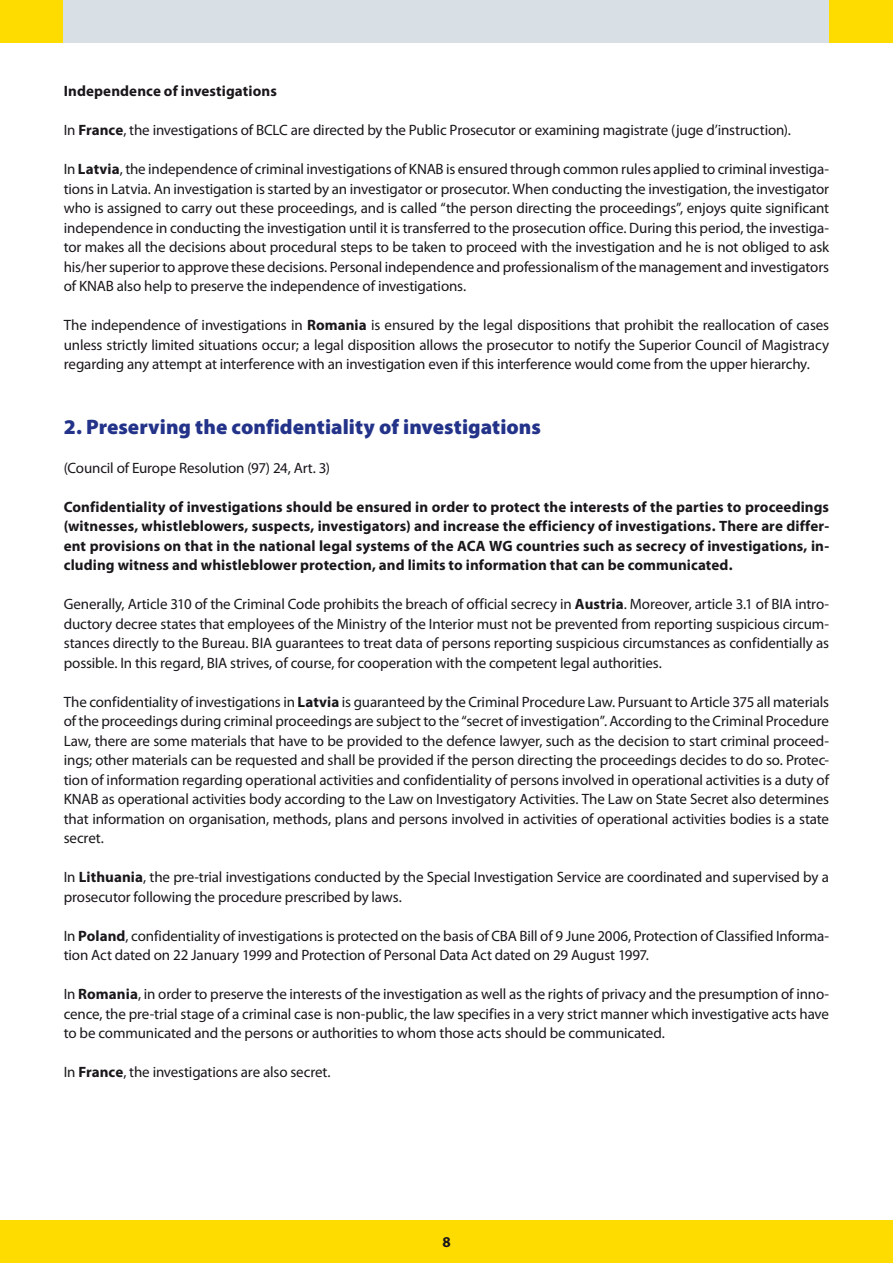
<style>
.page{position:relative;width:893px;height:1263px;background:#fff}
.page>*{position:absolute;margin:0;border:0;box-sizing:border-box;transform-origin:0 0}
.t1{font:900 21px "Myriad Pro";letter-spacing:.005em;color:#233389}
.t2{font:15px/19.5px "Myriad Pro";letter-spacing:-.01em;color:#1a171b;text-align:justify}
.t3{font:700 15px/19.5px "Myriad Pro";letter-spacing:.005em;color:#1a171b;text-align:justify}
.s1{font-weight:700}
</style>
<div class="page">
<div style="left:0;top:0;width:893px;height:43px;background:#ffdc00"></div>
<div style="left:0;top:1220px;width:893px;height:43px;background:#ffdc00"></div>
<div style="left:64px;top:0;width:765px;height:43px;background:#d8dfe5"></div>
<p class="t3" style="left:64px;top:81px;width:215px">Independence of investigations</p>
<p class="t2" style="left:64px;top:120px;width:727px">In <span class="s1">France</span>, the investigations of BCLC are directed by the Public Prosecutor or examining magistrate (juge d’instruction).</p>
<p class="t2" style="left:64px;top:159px;width:767px">In <span class="s1">Latvia</span>, the independence of criminal investigations of KNAB is ensured through common rules applied to criminal investiga&shy;tions in Latvia. An investigation is started by an investigator or prosecutor. When conducting the investigation, the investigator who is assigned to carry out these proceedings, and is called “the person directing the proceedings”, enjoys quite significant independence in conducting the investigation until it is transferred to the prosecution office. During this period, the investiga&shy;tor makes all the decisions about procedural steps to be taken to proceed with the investigation and he is not obliged to ask his/her superior to approve these decisions. Personal independence and professionalism of the management and investigators of KNAB also help to preserve the independence of investigations.</p>
<p class="t2" style="left:64px;top:315px;width:767px">The independence of investigations in <span class="s1">Romania</span> is ensured by the legal dispositions that prohibit the reallocation of cases unless strictly limited situations occur; a legal disposition allows the prosecutor to notify the Superior Council of Magistracy regarding any attempt at interference with an investigation even if this interference would come from the upper hierarchy.</p>
<h1 class="t1" style="left:64px;top:412px;width:479px">2. Preserving the confidentiality of investigations</h1>
<p class="t2" style="left:64px;top:457px;width:268px">(Council of Europe Resolution (97) 24, Art. 3)</p>
<p class="t3" style="left:64px;top:496px;width:767px">Confidentiality of investigations should be ensured in order to protect the interests of the parties to proceedings (witnesses, whistleblowers, suspects, investigators) and increase the efficiency of investigations. There are differ&shy;ent provisions on that in the national legal systems of the ACA WG countries such as secrecy of investigations, in&shy;cluding witness and whistleblower protection, and limits to information that can be communicated.</p>
<p class="t2" style="left:64px;top:594px;width:767px">Generally, Article 310 of the Criminal Code prohibits the breach of official secrecy in <span class="s1">Austria</span>. Moreover, article 3.1 of BIA intro&shy;ductory decree states that employees of the Ministry of the Interior must not be prevented from reporting suspicious circum&shy;stances directly to the Bureau. BIA guarantees to treat data of persons reporting suspicious circumstances as confidentially as possible. In this regard, BIA strives, of course, for cooperation with the competent legal authorities.</p>
<p class="t2" style="left:64px;top:691px;width:767px">The confidentiality of investigations in <span class="s1">Latvia</span> is guaranteed by the Criminal Procedure Law. Pursuant to Article 375 all materials of the proceedings during criminal proceedings are subject to the “secret of investigation”. According to the Criminal Procedure Law, there are some materials that have to be provided to the defence lawyer, such as the decision to start criminal proceed&shy;ings; other materials can be requested and shall be provided if the person directing the proceedings decides to do so. Protec&shy;tion of information regarding operational activities and confidentiality of persons involved in operational activities is a duty of KNAB as operational activities body according to the Law on Investigatory Activities. The Law on State Secret also determines that information on organisation, methods, plans and persons involved in activities of operational activities bodies is a state secret.</p>
<p class="t2" style="left:64px;top:867px;width:767px">In <span class="s1">Lithuania</span>, the pre-trial investigations conducted by the Special Investigation Service are coordinated and supervised by a prosecutor following the procedure prescribed by laws.</p>
<p class="t2" style="left:64px;top:925px;width:767px">In <span class="s1">Poland</span>, confidentiality of investigations is protected on the basis of CBA Bill of 9 June 2006, Protection of Classified Informa&shy;tion Act dated on 22 January 1999 and Protection of Personal Data Act dated on 29 August 1997.</p>
<p class="t2" style="left:64px;top:984px;width:767px">In <span class="s1">Romania</span>, in order to preserve the interests of the investigation as well as the rights of privacy and the presumption of inno&shy;cence, the pre-trial stage of a criminal case is non-public, the law specifies in a very strict manner which investigative acts have to be communicated and the persons or authorities to whom those acts should be communicated.</p>
<p class="t2" style="left:64px;top:1062px;width:267px">In <span class="s1">France</span>, the investigations are also secret.</p>
</div>
